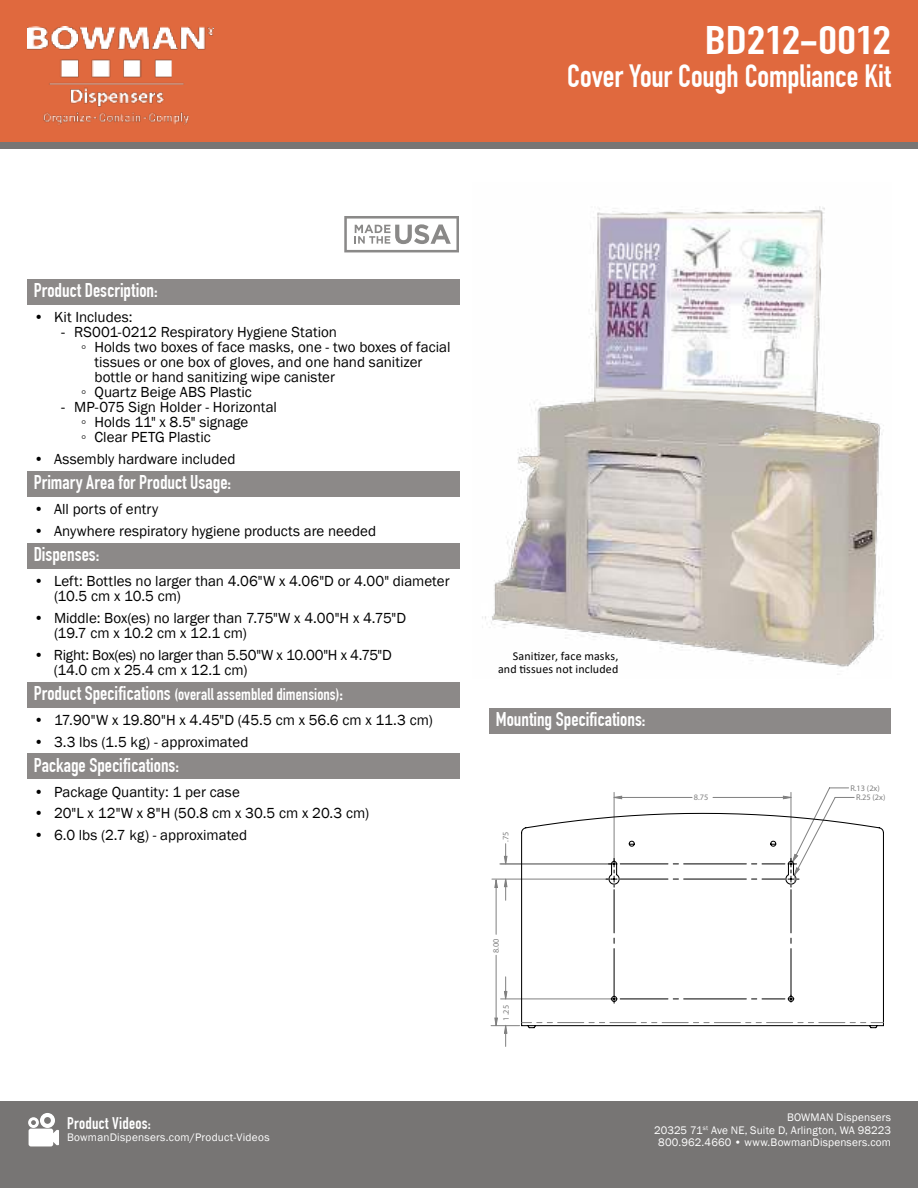
<style>
.page{position:relative;width:918px;height:1188px;background:#fff}
.page>*{position:absolute;margin:0;border:0;box-sizing:border-box;transform-origin:0 0}
.t1{font:700 39px "DIN Condensed";letter-spacing:-.005em;color:#fff;scale:1.28 1}
.t2{font:700 31.5px "DIN Condensed";letter-spacing:-.005em;color:#fff}
.t3{font:700 19.5px "DIN Condensed";color:#fff}
.t4{font:700 16.5px "DIN Condensed";letter-spacing:.005em;color:#fff}
.t5{font:15px/15px "Franklin Gothic";color:#000}
.t6{font:15px/15px "Franklin Gothic";letter-spacing:-.02em;color:#000}
.t7{font:12px/13.5px "Calibri";letter-spacing:.015em;color:#000;text-align:right}
.t8{font:11.25px/12.8px "Franklin Gothic";letter-spacing:.015em;color:#fff;text-align:right}
.t9{font:8.4px/9.6px "Arial";color:#808080}
.s1{font-family:"Calibri"}
.s2{font-size:19.5px}
</style>
<div class="page">
<div style="left:0;top:1101px;width:918px;height:87px;background:#777574"></div>
<div style="left:0;top:0;width:918px;height:148px;background:#777574"></div>
<div style="left:0;top:0;width:918px;height:142px;background:#e0693e"></div>
<img style="left:27px;top:27px;width:186px;height:98px">
<svg style="left:28px;top:1113px;width:31px;height:33px"></svg>
<div style="left:27px;top:279px;width:432px;height:26px;background:#8c8988"></div>
<div style="left:27px;top:471px;width:432px;height:26px;background:#8c8988"></div>
<div style="left:27px;top:543px;width:432px;height:26px;background:#8c8988"></div>
<div style="left:27px;top:682px;width:432px;height:26px;background:#8c8988"></div>
<div style="left:27px;top:753px;width:432px;height:26px;background:#8c8988"></div>
<svg style="left:344px;top:216px;width:115px;height:36px"></svg>
<div style="left:489px;top:708px;width:402px;height:26px;background:#8c8988"></div>
<img style="left:482px;top:206px;width:402px;height:469px">
<svg style="left:491px;top:787px;width:392px;height:259px"></svg>
<h1 class="t1" style="left:705px;top:26px;width:147px">BD212-0012</h1>
<h2 class="t2" style="left:567px;top:64px;width:325px">Cover Your Cough Compliance Kit</h2>
<h3 class="t3" style="left:34px;top:283px;width:125px">Product Description:</h3>
<p class="t5" style="left:34px;top:311px;width:100px">• Kit Includes:</p>
<p class="t5" style="left:61px;top:326px;width:278px"><span class="s1">-</span> RS001-0212 Respiratory Hygiene Station</p>
<p class="t5" style="left:81px;top:341px;width:371px"><span class="s1">◦</span> Holds two boxes of face masks, one - two boxes of facial</p>
<p class="t5" style="left:94px;top:356px;width:329px">tissues or one box of gloves, and one hand sanitizer</p>
<p class="t5" style="left:95px;top:371px;width:242px">bottle or hand sanitizing wipe canister</p>
<p class="t5" style="left:81px;top:386px;width:172px"><span class="s1">◦</span> Quartz Beige ABS Plastic</p>
<p class="t5" style="left:81px;top:401px;width:197px;text-indent:-20px"><span class="s1">-</span> MP-075 Sign Holder - Horizontal <span class="s1">◦</span> Holds 11" x 8.5" signage<br><span class="s1">◦</span> Clear PETG Plastic</p>
<p class="t5" style="left:34px;top:453px;width:203px">• Assembly hardware included</p>
<h3 class="t3" style="left:34px;top:475px;width:199px">Primary Area for Product Usage:</h3>
<p class="t5" style="left:34px;top:503px;width:126px">• All ports of entry</p>
<p class="t5" style="left:34px;top:525px;width:344px">• Anywhere respiratory hygiene products are needed</p>
<h3 class="t3" style="left:34px;top:547px;width:67px">Dispenses:</h3>
<p class="t5" style="left:54px;top:575px;width:397px;text-indent:-20px">• Left: Bottles no larger than 4.06"W x 4.06"D or 4.00" diameter (10.5 cm x 10.5 cm)</p>
<p class="t5" style="left:54px;top:612px;width:354px;text-indent:-20px">• Middle: Box(es) no larger than 7.75"W x 4.00"H x 4.75"D (19.7 cm x 10.2 cm x 12.1 cm)</p>
<p class="t6" style="left:54px;top:648px;width:339px;text-indent:-20px">• Right: Box(es) no larger than 5.50"W x 10.00"H x 4.75"D (14.0 cm x 25.4 cm x 12.1 cm)</p>
<p class="t4" style="left:34px;top:688px;width:311px"><span class="s2">Product Speci昀椀cations</span> (overall assembled dimensions)<span class="s2">:</span></p>
<p class="t5" style="left:34px;top:714px;width:401px">• 17.90"W x 19.80"H x 4.45"D (45.5 cm x 56.6 cm x 11.3 cm)</p>
<p class="t5" style="left:34px;top:735px;width:216px">• 3.3 lbs (1.5 kg) - approximated</p>
<h3 class="t3" style="left:34px;top:753px;width:147px">Package Speci昀椀cations:</h3>
<p class="t5" style="left:34px;top:785px;width:208px">• Package Quantity: 1 per case</p>
<p class="t5" style="left:34px;top:807px;width:337px">• 20"L x 12"W x 8"H (50.8 cm x 30.5 cm x 20.3 cm)</p>
<p class="t5" style="left:34px;top:829px;width:215px">• 6.0 lbs (2.7 kg) - approximated</p>
<p class="t4" style="left:67px;top:1117px;width:85px">Product Videos:</p>
<p class="t8" style="left:67px;top:1132px;width:204px">BowmanDispensers.com/Product-Videos</p>
<p class="t7" style="left:498px;top:649px;width:122px">Sani琀椀zer, face masks, and 琀椀ssues not included</p>
<h3 class="t3" style="left:496px;top:708px;width:151px">Mounting Speci昀椀cations:</h3>
<p class="t9" style="left:501px;top:842px;width:12px;rotate:-90deg">.75</p>
<p class="t9" style="left:694px;top:793px;width:16px">8.75</p>
<p class="t9" style="left:856px;top:783px;width:31px;text-indent:-6px">R.13 (2x)<br>R.25 (2x)</p>
<p class="t9" style="left:492px;top:953px;width:16px;rotate:-90deg">8.00</p>
<p class="t9" style="left:501px;top:1021px;width:18px;rotate:-90deg">1 .25</p>
<p class="t8" style="left:654px;top:1112px;width:238px">BOWMAN Dispensers<br>20325 71<sup>st</sup> Ave NE, Suite D, Arlington, WA 98223<br>800.962.4660 • www.BowmanDispensers.com</p>
</div>
